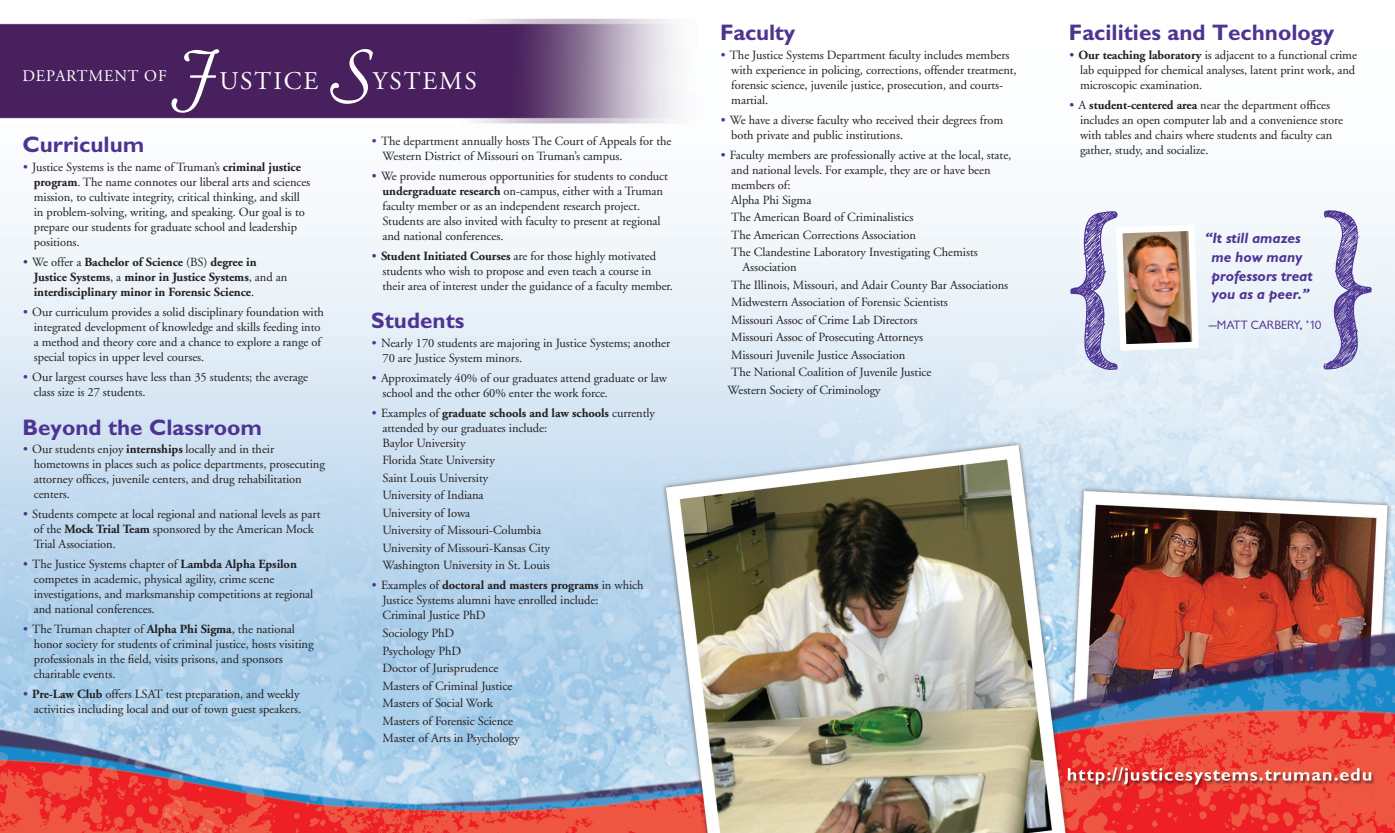
<style>
.page{position:relative;width:1395px;height:833px;background:#fff}
.page>*{position:absolute;margin:0;border:0;box-sizing:border-box;transform-origin:0 0}
.t1{font:italic 67.38px "Adobe Garamond Alt";color:#fff}
.t2{font:25.5px "Adobe Garamond";letter-spacing:.075em;color:#fff}
.Heading{font:22.5px "Classical Sans Bold DTC";color:#4d3493}
.t3{font:16.25px "Adobe Garamond";letter-spacing:.05em;color:#fff}
.t4{font:15px/18.8px "Classical Sans Bold Ita DTC";letter-spacing:-.005em;color:#4d3493}
.t5{font:12.5px/15px "Adobe Garamond";letter-spacing:-.005em;color:#231f20}
.t6{font:700 12.5px/15px "Adobe Garamond";letter-spacing:-.005em;color:#231f20}
.t7{font:12.5px "Classical Sans Regular DTC";letter-spacing:-.005em;color:#4d3493}
.s1{font-family:"Classical Sans Bold DTC";color:#4d3493}
.s2{font-weight:700}
.s3{font-family:"Classical Sans Bold DTC";font-weight:400;color:#4d3493}
.s4{font-weight:400}
</style>
<div class="page">
<img style="left:0;top:18px;width:1395px;height:814px">
<img style="left:1122px;top:221px;width:80px;height:133px">
<img style="left:1320px;top:197px;width:64px;height:185px">
<img style="left:1068px;top:206px;width:54px;height:168px">
<p class="t1" style="left:170px;top:42px;width:42px">J</p>
<p class="t3" style="left:22px;top:67px;width:146px">DEPARTMENT OF</p>
<p class="t2" style="left:219px;top:67px;width:100px">USTICE</p>
<p class="t1" style="left:328px;top:42px;width:41px">S</p>
<p class="t2" style="left:373px;top:67px;width:105px">YSTEMS</p>
<p class="Heading" style="left:22px;top:132px;width:123px">Curriculum</p>
<p class="t5" style="left:34px;top:160px;width:278px;text-indent:-11px"><span class="s1">•</span> Justice Systems is the name of Truman’s <span class="s2">criminal justice program</span>. The name connotes our liberal arts and sciences mission, to cultivate integrity, critical thinking, and skill in problem-solving, writing, and speaking. Our goal is to prepare our students for graduate school and leadership positions.</p>
<p class="t6" style="left:34px;top:255px;width:255px;text-indent:-11px"><span class="s3">•</span> <span class="s4">We offer a</span> Bachelor of Science <span class="s4">(BS)</span> degree in<br>Justice Systems<span class="s4">, a</span> minor in Justice Systems<span class="s4">, and an </span>interdisciplinary minor in Forensic Science<span class="s4">.</span></p>
<p class="t5" style="left:34px;top:305px;width:292px;text-indent:-11px"><span class="s1">•</span> Our curriculum provides a solid disciplinary foundation with integrated development of knowledge and skills feeding into a method and theory core and a chance to explore a range of special topics in upper level courses.</p>
<p class="t5" style="left:34px;top:370px;width:276px;text-indent:-11px"><span class="s1">•</span> Our largest courses have less than 35 students; the average class size is 27 students.</p>
<p class="Heading" style="left:22px;top:414px;width:241px">Beyond the Classroom</p>
<p class="t5" style="left:34px;top:442px;width:293px;text-indent:-11px"><span class="s1">•</span> Our students enjoy <span class="s2">internships</span> locally and in their hometowns in places such as police departments, prosecuting attorney offices, juvenile centers, and drug rehabilitation centers.</p>
<p class="t5" style="left:34px;top:507px;width:288px;text-indent:-11px"><span class="s1">•</span> Students compete at local regional and national levels as part of the <span class="s2">Mock Trial Team</span> sponsored by the American Mock<br>Trial Association.</p>
<p class="t5" style="left:34px;top:557px;width:281px;text-indent:-11px"><span class="s1">•</span> The Justice Systems chapter of <span class="s2">Lambda Alpha Epsilon </span>competes in academic, physical agility, crime scene investigations, and marksmanship competitions at regional and national conferences.</p>
<p class="t5" style="left:34px;top:622px;width:281px;text-indent:-11px"><span class="s1">•</span> The Truman chapter of <span class="s2">Alpha Phi Sigma</span>, the national honor society for students of criminal justice, hosts visiting professionals in the field, visits prisons, and sponsors charitable events.</p>
<p class="t5" style="left:22px;top:687px;width:280px;text-align:right"><span class="s1">•</span> <span class="s2">Pre-Law Club</span> offers LSAT test preparation, and weekly activities including local and out of town guest speakers.</p>
<p class="t5" style="left:382px;top:133px;width:290px;text-indent:-11px"><span class="s1">•</span> The department annually hosts The Court of Appeals for the<br>Western District of Missouri on Truman’s campus.</p>
<p class="t5" style="left:382px;top:168px;width:287px;text-indent:-11px"><span class="s1">•</span> We provide numerous opportunities for students to conduct <span class="s2">undergraduate research</span> on-campus, either with a Truman faculty member or as an independent research project.<br>Students are also invited with faculty to present at regional and national conferences.</p>
<p class="t5" style="left:382px;top:248px;width:292px;text-indent:-11px"><span class="s1">•</span> <span class="s2">Student Initiated Courses</span> are for those highly motivated students who wish to propose and even teach a course in their area of interest under the guidance of a faculty member.</p>
<p class="Heading" style="left:371px;top:308px;width:95px">Students</p>
<p class="t5" style="left:382px;top:335px;width:289px;text-indent:-11px"><span class="s1">•</span> Nearly 170 students are majoring in Justice Systems; another<br>70 are Justice System minors.</p>
<p class="t5" style="left:382px;top:370px;width:286px;text-indent:-11px"><span class="s1">•</span> Approximately 40% of our graduates attend graduate or law school and the other 60% enter the work force.</p>
<p class="t5" style="left:382px;top:405px;width:274px;text-indent:-11px"><span class="s1">•</span> Examples of <span class="s2">graduate schools and law schools</span> currently attended by our graduates include:</p>
<p class="t5" style="left:382px;top:435px;width:85px">Baylor University</p>
<p class="t5" style="left:382px;top:453px;width:114px">Florida State University</p>
<p class="t5" style="left:382px;top:470px;width:107px">Saint Louis University</p>
<p class="t5" style="left:382px;top:488px;width:103px">University of Indiana</p>
<p class="t5" style="left:382px;top:505px;width:89px">University of Iowa</p>
<p class="t5" style="left:382px;top:523px;width:160px">University of Missouri-Columbia</p>
<p class="t5" style="left:382px;top:540px;width:169px">University of Missouri-Kansas City</p>
<p class="t5" style="left:382px;top:558px;width:169px">Washington University in St. Louis</p>
<p class="t5" style="left:382px;top:578px;width:263px;text-indent:-11px"><span class="s1">•</span> Examples of <span class="s2">doctoral and masters programs</span> in which<br>Justice Systems alumni have enrolled include:</p>
<p class="t5" style="left:382px;top:608px;width:105px">Criminal Justice PhD</p>
<p class="t5" style="left:382px;top:625px;width:73px">Sociology PhD</p>
<p class="t5" style="left:382px;top:643px;width:80px">Psychology PhD</p>
<p class="t5" style="left:382px;top:660px;width:117px">Doctor of Jurisprudence</p>
<p class="t5" style="left:382px;top:678px;width:131px">Masters of Criminal Justice</p>
<p class="t5" style="left:382px;top:695px;width:112px">Masters of Social Work</p>
<p class="t5" style="left:382px;top:713px;width:132px">Masters of Forensic Science</p>
<p class="t5" style="left:382px;top:730px;width:138px">Master of Arts in Psychology</p>
<p class="Heading" style="left:720px;top:20px;width:77px">Faculty</p>
<p class="t5" style="left:731px;top:47px;width:287px;text-indent:-11px"><span class="s1">•</span> The Justice Systems Department faculty includes members with experience in policing, corrections, offender treatment, forensic science, juvenile justice, prosecution, and courts&shy;martial.</p>
<p class="t5" style="left:731px;top:112px;width:274px;text-indent:-11px"><span class="s1">•</span> We have a diverse faculty who received their degrees from both private and public institutions.</p>
<p class="t5" style="left:731px;top:147px;width:282px;text-indent:-11px"><span class="s1">•</span> Faculty members are professionally active at the local, state, and national levels. For example, they are or have been members of:</p>
<p class="t5" style="left:731px;top:192px;width:82px">Alpha Phi Sigma</p>
<p class="t5" style="left:731px;top:210px;width:184px">The American Board of Criminalistics</p>
<p class="t5" style="left:731px;top:227px;width:186px">The American Corrections Association</p>
<p class="t5" style="left:742px;top:245px;width:237px;text-indent:-11px">The Clandestine Laboratory Investigating Chemists<br>Association</p>
<p class="t5" style="left:731px;top:277px;width:279px">The Illinois, Missouri, and Adair County Bar Associations</p>
<p class="t5" style="left:731px;top:295px;width:218px">Midwestern Association of Forensic Scientists</p>
<p class="t5" style="left:731px;top:312px;width:188px">Missouri Assoc of Crime Lab Directors</p>
<p class="t5" style="left:731px;top:330px;width:193px">Missouri Assoc of Prosecuting Attorneys</p>
<p class="t5" style="left:731px;top:347px;width:176px">Missouri Juvenile Justice Association</p>
<p class="t5" style="left:731px;top:365px;width:202px">The National Coalition of Juvenile Justice</p>
<p class="t5" style="left:728px;top:382px;width:155px">Western Society of Criminology</p>
<p class="Heading" style="left:1069px;top:20px;width:267px">Facilities and Technology</p>
<p class="t5" style="left:1080px;top:47px;width:279px;text-indent:-11px"><span class="s1">•</span> <span class="s2">Our teaching laboratory</span> is adjacent to a functional crime lab equipped for chemical analyses, latent print work, and microscopic examination.</p>
<p class="t5" style="left:1080px;top:97px;width:264px;text-indent:-11px"><span class="s1">•</span> A <span class="s2">student-centered area</span> near the department offices includes an open computer lab and a convenience store with tables and chairs where students and faculty can gather, study, and socialize.</p>
<p class="t4" style="left:1211px;top:228px;width:103px;text-indent:-6px">“It still amazes me how many professors treat you as a peer.”</p>
<p class="t7" style="left:1209px;top:318px;width:114px">—MATT CARBERY, ’10</p>
</div>
